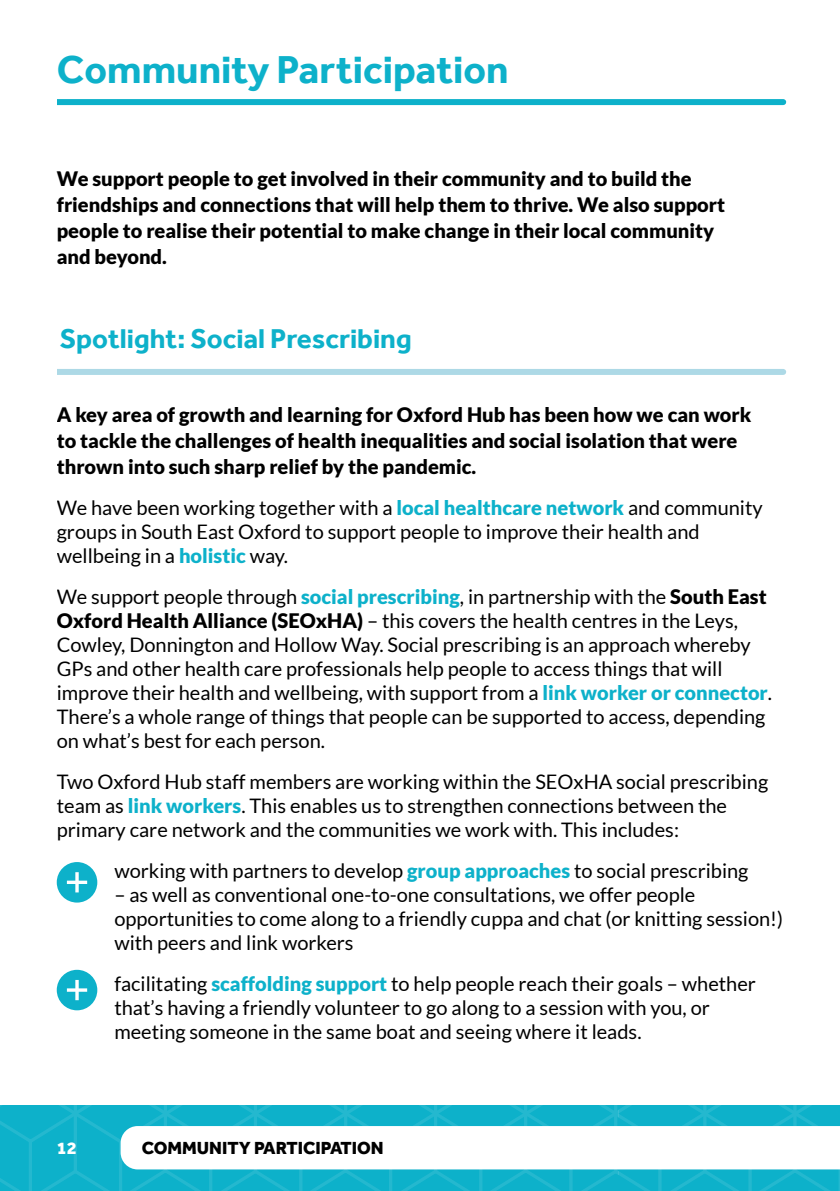
<style>
.page{position:relative;width:840px;height:1191px;background:#fff}
.page>*{position:absolute;margin:0;border:0;box-sizing:border-box;transform-origin:0 0}
.t1{font:700 40px "Effra";color:#0db1ca}
.t2{font:700 28px "Effra";color:#0db1ca}
.t3{font:20px/24px "Lato";color:#000}
.t4{font:900 20px/26px "Lato";color:#000}
.t5{font:800 18px "Effra";color:#000}
.t6{font:800 18px "Effra";color:#fff}
.s1{font-weight:900;color:#0db1ca}
.s2{font-weight:900}
</style>
<div class="page">
<div style="left:0;top:99px;width:782px;height:6px;background:#0db1ca"></div>
<div style="left:0;top:0;width:57px;height:1191px;background:#fff"></div>
<svg style="left:0;top:1106px;width:839px;height:85px"></svg>
<div style="left:0;top:369px;width:782px;height:6px;background:#add9e6"></div>
<div style="left:0;top:289px;width:57px;height:407px;background:#fff"></div>
<svg style="left:57px;top:862px;width:40px;height:40px"></svg>
<svg style="left:57px;top:969px;width:40px;height:41px"></svg>
<h1 class="t1" style="left:57px;top:46px;width:453px">Community Participation</h1>
<p class="t4" style="left:57px;top:165px;width:669px">We support people to get involved in their community and to build the friendships and connections that will help them to thrive. We also support people to realise their potential to make change in their local community and beyond.</p>
<h2 class="t2" style="left:60px;top:322px;width:353px">Spotlight: Social Prescribing</h2>
<p class="t4" style="left:57px;top:401px;width:695px">A key area of growth and learning for Oxford Hub has been how we can work to tackle the challenges of health inequalities and social isolation that were thrown into such sharp relief by the pandemic.</p>
<p class="t3" style="left:57px;top:495px;width:707px">We have been working together with a <span class="s1">local healthcare network</span> and community groups in South East Oxford to support people to improve their health and wellbeing in a <span class="s1">holistic</span> way.</p>
<p class="t3" style="left:57px;top:584px;width:716px">We support people through <span class="s1">social prescribing</span>, in partnership with the <span class="s2">South East Oxford Health Alliance (SEOxHA)</span> – this covers the health centres in the Leys, Cowley, Donnington and Hollow Way. Social prescribing is an approach whereby GPs and other health care professionals help people to access things that will improve their health and wellbeing, with support from a <span class="s1">link worker or connector</span>.<br>There’s a whole range of things that people can be supported to access, depending on what’s best for each person.</p>
<p class="t3" style="left:57px;top:769px;width:712px">Two Oxford Hub staff members are working within the SEOxHA social prescribing team as <span class="s1">link workers</span>. This enables us to strengthen connections between the primary care network and the communities we work with. This includes:</p>
<p class="t3" style="left:114px;top:858px;width:635px">working with partners to develop <span class="s1">group approaches</span> to social prescribing</p>
<p class="t3" style="left:114px;top:882px;width:670px">– as well as conventional one-to-one consultations, we offer people opportunities to come along to a friendly cuppa and chat (or knitting session!) with peers and link workers</p>
<p class="t3" style="left:114px;top:971px;width:642px">facilitating <span class="s1">scaffolding support</span> to help people reach their goals – whether that’s having a friendly volunteer to go along to a session with you, or meeting someone in the same boat and seeing where it leads.</p>
<p class="t6" style="left:57px;top:1137px;width:22px">12</p>
<p class="t5" style="left:142px;top:1137px;width:137px">INTRODUCTION</p>
<p class="t5" style="left:142px;top:1137px;width:243px">COMMUNITY PARTICIPATION</p>
</div>
